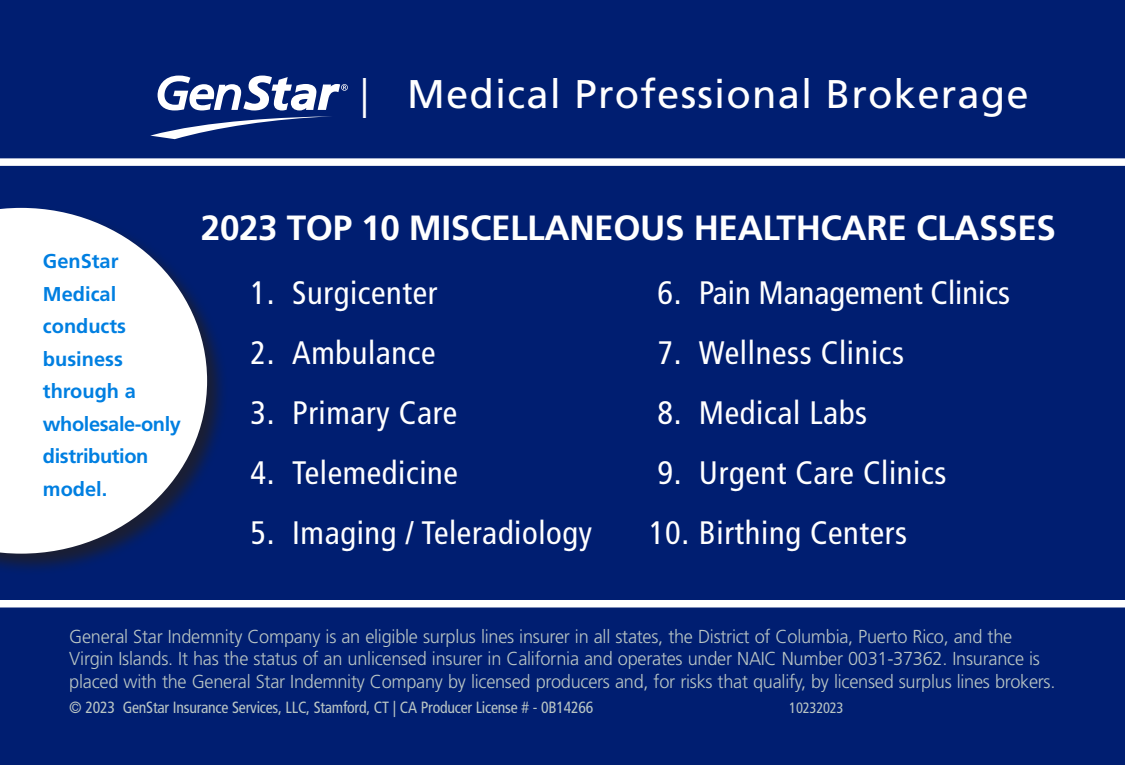
<style>
.page{position:relative;width:1125px;height:765px;background:#001e71}
.page>*{position:absolute;margin:0;border:0;box-sizing:border-box;transform-origin:0 0}
.Success_Subhead{font:40px "Frutiger LT Std";letter-spacing:.03em;color:#fff}
.Success_Subhead-2{font:700 35px "Frutiger LT Std";letter-spacing:-.01em;color:#fff}
.Number_List_1{font:condensed 32.5px "Frutiger LT Std";letter-spacing:.02em;color:#fff}
.Number_List_1-2{font:condensed 32.5px "Frutiger LT Std";color:#fff}
.Success_Subhead-3{font:700 20px/32.5px "Frutiger LT Std";color:#007fe1}
.DISCLOSURE{font:300 18.75px/22.5px "Frutiger LT Std";letter-spacing:-.015em;color:#b9c5c4}
.t1{font:condensed 16.25px "Frutiger LT Std";letter-spacing:-.015em;color:#b9c5c4}
.t2{font:condensed 15px "Frutiger LT Std";letter-spacing:-.015em;color:#b9c5c4}
.s1{font-weight:300}
</style>
<div class="page">
<svg style="left:150px;top:116px;width:181px;height:23px"></svg>
<svg style="left:158px;top:76px;width:190px;height:34px"></svg>
<div style="left:0;top:158px;width:1125px;height:8px;background:#fff"></div>
<div style="left:0;top:600px;width:1125px;height:8px;background:#fff"></div>
<div style="left:0;top:206px;width:228px;height:369px;background:#231f20;opacity:.75"></div>
<svg style="left:0;top:208px;width:207px;height:346px;background:#ced3e0"></svg>
<p class="Success_Subhead" style="left:360px;top:70px;width:670px"><span class="s1">|</span> Medical Professional Brokerage</p>
<p class="Success_Subhead-3" style="left:43px;top:245px;width:140px">GenStar<br>Medical conducts business through a wholesale-only distribution model.</p>
<p class="Success_Subhead-2" style="left:201px;top:207px;width:857px">2023 TOP 10 MISCELLANEOUS HEALTHCARE CLASSES</p>
<p class="Number_List_1" style="left:251px;top:274px;width:189px">1. Surgicenter</p>
<p class="Number_List_1" style="left:251px;top:334px;width:187px">2. Ambulance</p>
<p class="Number_List_1" style="left:251px;top:394px;width:208px">3. Primary Care</p>
<p class="Number_List_1" style="left:251px;top:454px;width:209px">4. Telemedicine</p>
<p class="Number_List_1" style="left:251px;top:514px;width:343px">5. Imaging / Teleradiology</p>
<p class="Number_List_1-2" style="left:657px;top:274px;width:354px">6. Pain Management Clinics</p>
<p class="Number_List_1" style="left:657px;top:334px;width:248px">7. Wellness Clinics</p>
<p class="Number_List_1" style="left:657px;top:394px;width:211px">8. Medical Labs</p>
<p class="Number_List_1" style="left:657px;top:454px;width:291px">9. Urgent Care Clinics</p>
<p class="Number_List_1" style="left:649px;top:514px;width:260px">10. Birthing Centers</p>
<p class="DISCLOSURE" style="left:69px;top:626px;width:988px">General Star Indemnity Company is an eligible surplus lines insurer in all states, the District of Columbia, Puerto Rico, and the<br>Virgin Islands. It has the status of an unlicensed insurer in California and operates under NAIC Number 0031-37362. Insurance is placed with the General Star Indemnity Company by licensed producers and, for risks that qualify, by licensed surplus lines brokers.</p>
<p class="t1" style="left:69px;top:698px;width:525px">© 2023 GenStar Insurance Services, LLC, Stamford, CT | CA Producer License # - 0B14266</p>
<p class="t2" style="left:789px;top:699px;width:56px">10232023</p>
</div>
